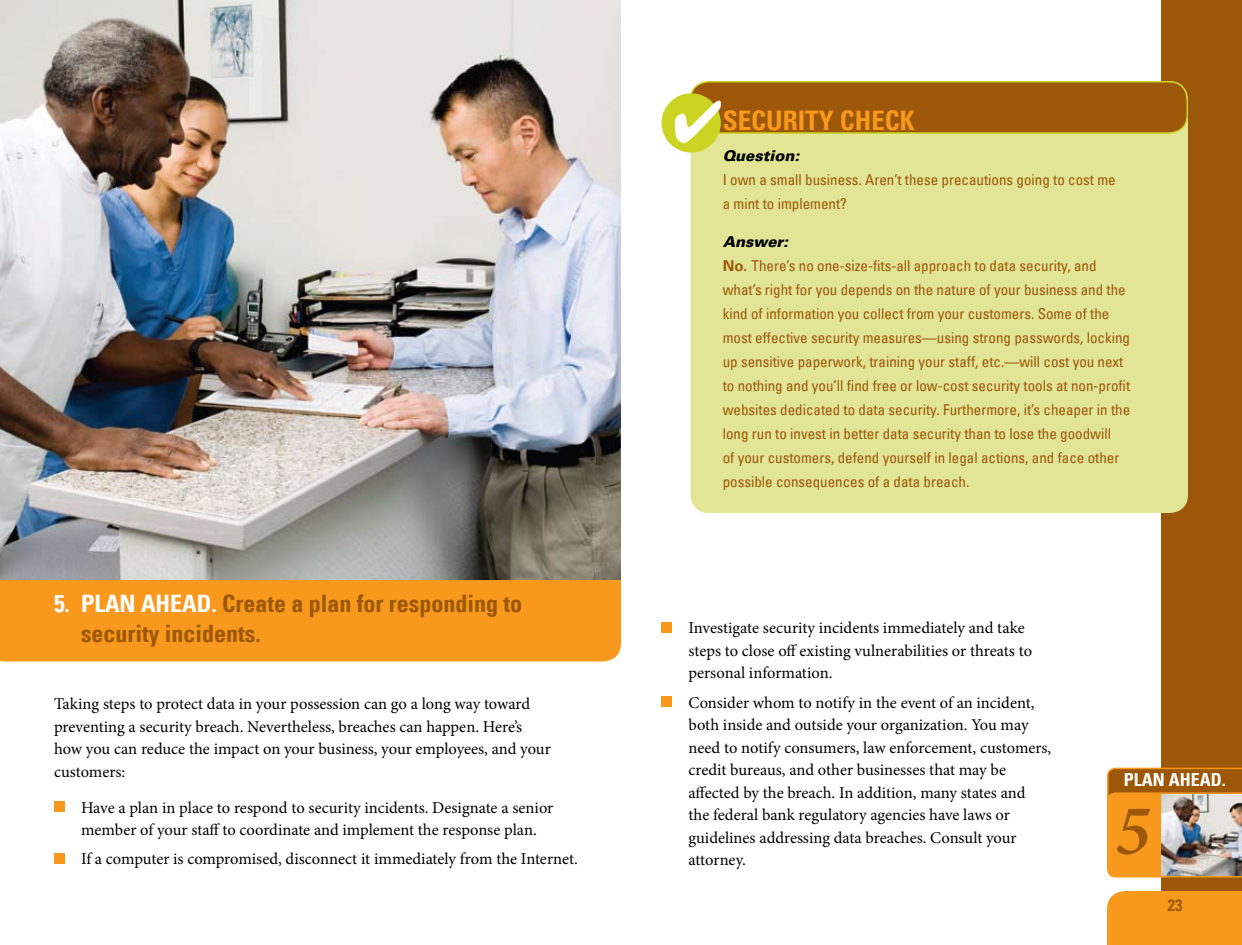
<style>
.page{position:relative;width:1242px;height:945px;background:#fff}
.page>*{position:absolute;margin:0;border:0;box-sizing:border-box;transform-origin:0 0}
.t1{font:italic 600 72px "Minion Pro";color:#9c5708}
.t2{font:700 condensed 27px "Univers LT";color:#f8981d}
.t3{font:700 condensed 24px/30px "Univers LT";color:#9c5708}
.t4{font:700 condensed 18px "Univers LT";color:#fff}
.t5{font:16.5px/22.5px "Minion Pro";letter-spacing:-.005em;color:#000}
.t6{font:700 condensed 16.5px "Univers LT";color:#9c5708}
.t7{font:condensed 15px/24px "Univers LT";color:#9c5708}
.t8{font:italic 900 15px "Univers LT";color:#000}
.s1{color:#fff}
.s2{font-weight:900;font-style:italic;font-stretch:normal;color:#000}
.s3{font-weight:700;font-stretch:normal}
</style>
<div class="page">
<div style="left:1161px;top:0;width:81px;height:891px;background:#9c5708"></div>
<div style="left:1107px;top:891px;width:135px;height:54px;background:#f8981d"></div>
<div style="left:54px;top:801px;width:10px;height:11px;background:#f8981d"></div>
<div style="left:54px;top:853px;width:10px;height:11px;background:#f8981d"></div>
<div style="left:0;top:580px;width:621px;height:82px;background:#f8981d"></div>
<img style="left:1107px;top:768px;width:135px;height:109px">
<div style="left:662px;top:622px;width:10px;height:11px;background:#f8981d"></div>
<div style="left:662px;top:696px;width:10px;height:11px;background:#f8981d"></div>
<img style="left:0;top:0;width:621px;height:580px">
<div style="left:691px;top:81px;width:497px;height:432px;background:#e2e595;border-radius:18px"></div>
<div style="left:691px;top:82px;width:496px;height:51px;background:#9c5708;border-radius:18px"></div>
<div style="left:690px;top:81px;width:498px;height:53px;border:2px solid #cbd422;border-radius:18px"></div>
<div style="left:662px;top:94px;width:58px;height:58px;background:#cbd422;border-radius:50%"></div>
<div style="left:662px;top:93px;width:59px;height:60px;border:2px solid #cbd422;border-radius:50%"></div>
<svg style="left:675px;top:101px;width:46px;height:42px"></svg>
<h3 class="t3" style="left:81px;top:589px;width:443px;text-indent:-27px"><span class="s1">5. PLAN AHEAD.</span> Create a plan for responding to security incidents.</h3>
<p class="t5" style="left:54px;top:693px;width:498px">Taking steps to protect data in your possession can go a long way toward preventing a security breach. Nevertheless, breaches can happen. Here’s how you can reduce the impact on your business, your employees, and your customers:</p>
<p class="t5" style="left:81px;top:796px;width:474px">Have a plan in place to respond to security incidents. Designate a senior member of your staff to coordinate and implement the response plan.</p>
<p class="t5" style="left:81px;top:848px;width:498px">If a computer is compromised, disconnect it immediately from the Internet.</p>
<h2 class="t2" style="left:723px;top:104px;width:194px">Security Check</h2>
<p class="t8" style="left:723px;top:146px;width:78px">Question:</p>
<p class="t7" style="left:723px;top:168px;width:394px">I own a small business. Aren’t these precautions going to cost me a mint to implement?</p>
<p class="t7" style="left:723px;top:229px;width:409px"><span class="s2">Answer:<br></span><span class="s3">No.</span> There’s no one-size-fits-all approach to data security, and what’s right for you depends on the nature of your business and the kind of information you collect from your customers. Some of the most effective security measures—using strong passwords, locking up sensitive paperwork, training your staff, etc.—will cost you next to nothing and you’ll find free or low-cost security tools at non-profit websites dedicated to data security. Furthermore, it’s cheaper in the long run to invest in better data security than to lose the goodwill<br>of your customers, defend yourself in legal actions, and face other possible consequences of a data breach.</p>
<p class="t5" style="left:688px;top:617px;width:345px">Investigate security incidents immediately and take steps to close off existing vulnerabilities or threats to personal information.</p>
<p class="t5" style="left:688px;top:691px;width:364px">Consider whom to notify in the event of an incident, both inside and outside your organization. You may need to notify consumers, law enforcement, customers, credit bureaus, and other businesses that may be affected by the breach. In addition, many states and<br>the federal bank regulatory agencies have laws or guidelines addressing data breaches. Consult your attorney.</p>
<p class="t4" style="left:1124px;top:769px;width:103px">PLAN AHEAD.</p>
<h1 class="t1" style="left:1116px;top:788px;width:37px">5</h1>
<p class="t6" style="left:1168px;top:895px;width:16px">23</p>
</div>
